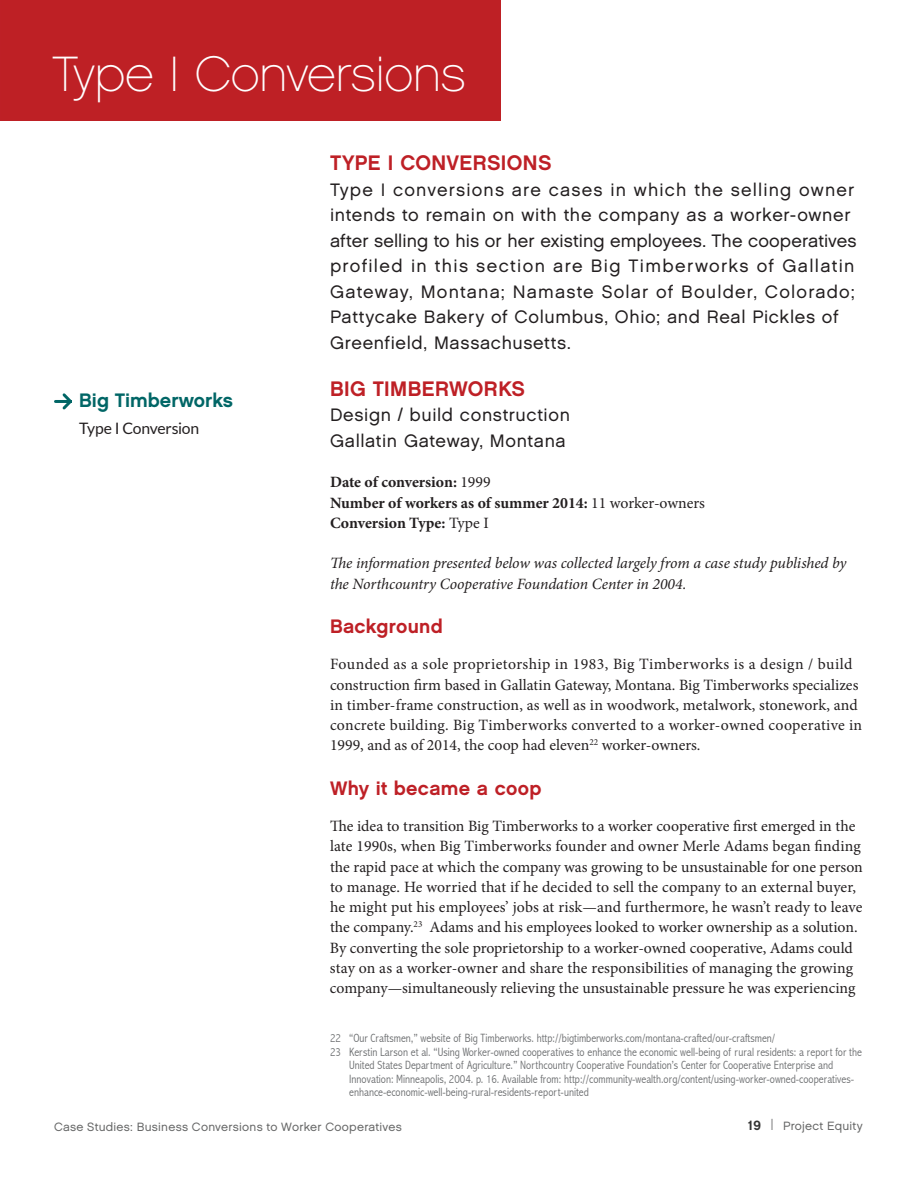
<style>
.page{position:relative;width:918px;height:1188px;background:#fff}
.page>*{position:absolute;margin:0;border:0;box-sizing:border-box;transform-origin:0 0}
.t1{font:49.5px "Chalet Paris Nineteen Sixty";letter-spacing:-.005em;color:#fff}
.t2{font:21px "Chalet New York Nineteen Sixty";letter-spacing:.015em;color:#be2026}
.t3{font:19.5px "Chalet New York Nineteen Sixty";letter-spacing:.015em;color:#be2026}
.t4{font:19.5px "Chalet New York Nineteen Sixty";color:#016666}
.t5{font:18px/25.5px "Chalet London Nineteen Sixty";letter-spacing:.04em;color:#231f20}
.t6{font:15.75px/20.2px "Minion Pro";color:#231f20}
.t7{font:italic 15.75px/20.2px "Minion Pro";letter-spacing:-.01em;color:#231f20}
.t8{font:700 15.75px/20.2px "Minion Pro";letter-spacing:-.005em;color:#231f20}
.t9{font:15.75px "Lato";letter-spacing:-.015em;color:#231f20}
.t10{font:300 condensed 12px "Abadi";color:#6d6f71}
.t11{font:12px "Chalet London Nineteen Sixty";letter-spacing:.02em;color:#666767}
.s1{font-weight:400}
.s2{font-family:"Chalet New York Nineteen Sixty";font-size:13.5px;color:#343433}
.s3{font-size:15px;color:#99999a}
</style>
<div class="page">
<div style="left:2px;top:0;width:499px;height:120px;background:#be2025"></div>
<svg style="left:54px;top:393px;width:18px;height:17px"></svg>
<h1 class="t1" style="left:52px;top:45px;width:415px">Type I Conversions</h1>
<p class="t4" style="left:79px;top:388px;width:155px">Big Timberworks</p>
<p class="t9" style="left:79px;top:419px;width:122px">Type I Conversion</p>
<h2 class="t2" style="left:330px;top:150px;width:223px">TYPE I CONVERSIONS</h2>
<p class="t5" style="left:330px;top:177px;width:528px">Type I conversions are cases in which the selling owner intends to remain on with the company as a worker-owner after selling to his or her existing employees. The cooperatives profiled in this section are Big Timberworks of Gallatin Gateway, Montana; Namaste Solar of Boulder, Colorado; Pattycake Bakery of Columbus, Ohio; and Real Pickles of Greenfield, Massachusetts.</p>
<h2 class="t2" style="left:330px;top:375px;width:197px">BIG TIMBERWORKS</h2>
<p class="t5" style="left:330px;top:402px;width:242px">Design / build construction<br>Gallatin Gateway, Montana</p>
<p class="t8" style="left:330px;top:472px;width:377px">Date of conversion: <span class="s1">1999<br></span>Number of workers as of summer 2014: <span class="s1">11 worker-owners<br></span>Conversion Type: <span class="s1">Type I</span></p>
<p class="t7" style="left:330px;top:553px;width:518px">The information presented below was collected largely from a case study published by the Northcountry Cooperative Foundation Center in 2004.</p>
<p class="t3" style="left:330px;top:614px;width:114px">Background</p>
<p class="t6" style="left:330px;top:654px;width:534px">Founded as a sole proprietorship in 1983, Big Timberworks is a design / build construction firm based in Gallatin Gateway, Montana. Big Timberworks specializes in timber-frame construction, as well as in woodwork, metalwork, stonework, and concrete building. Big Timberworks converted to a worker-owned cooperative in 1999, and as of 2014, the coop had eleven<sup>22</sup> worker-owners.</p>
<p class="t3" style="left:330px;top:776px;width:213px">Why it became a coop</p>
<p class="t6" style="left:330px;top:816px;width:534px">The idea to transition Big Timberworks to a worker cooperative first emerged in the late 1990s, when Big Timberworks founder and owner Merle Adams began finding the rapid pace at which the company was growing to be unsustainable for one person to manage. He worried that if he decided to sell the company to an external buyer, he might put his employees’ jobs at risk—and furthermore, he wasn’t ready to leave the company.<sup>23</sup> Adams and his employees looked to worker ownership as a solution.<br>By converting the sole proprietorship to a worker-owned cooperative, Adams could stay on as a worker-owner and share the responsibilities of managing the growing company—simultaneously relieving the unsustainable pressure he was experiencing</p>
<p class="t10" style="left:330px;top:1031px;width:447px">22 “Our Craftsmen,” website of Big Timberworks. http://bigtimberworks.com/montana-crafted/our-craftsmen/</p>
<p class="t10" style="left:330px;top:1045px;width:533px">23 Kerstin Larson et al. “Using Worker-owned cooperatives to enhance the economic well-being of rural residents: a report for the</p>
<p class="t10" style="left:349px;top:1058px;width:485px">United States Department of Agriculture.” Northcountry Cooperative Foundation’s Center for Cooperative Enterprise and</p>
<p class="t10" style="left:349px;top:1072px;width:506px">Innovation: Minneapolis, 2004. p. 16. Available from: http://community-wealth.org/content/using-worker-owned-cooperatives-</p>
<p class="t10" style="left:349px;top:1085px;width:241px">enhance-economic-well-being-rural-residents-report-united</p>
<p class="t11" style="left:54px;top:1119px;width:349px">Case Studies: Business Conversions to Worker Cooperatives</p>
<p class="t11" style="left:748px;top:1118px;width:116px"><span class="s2">19</span> <span class="s3">|</span> Project Equity</p>
</div>
